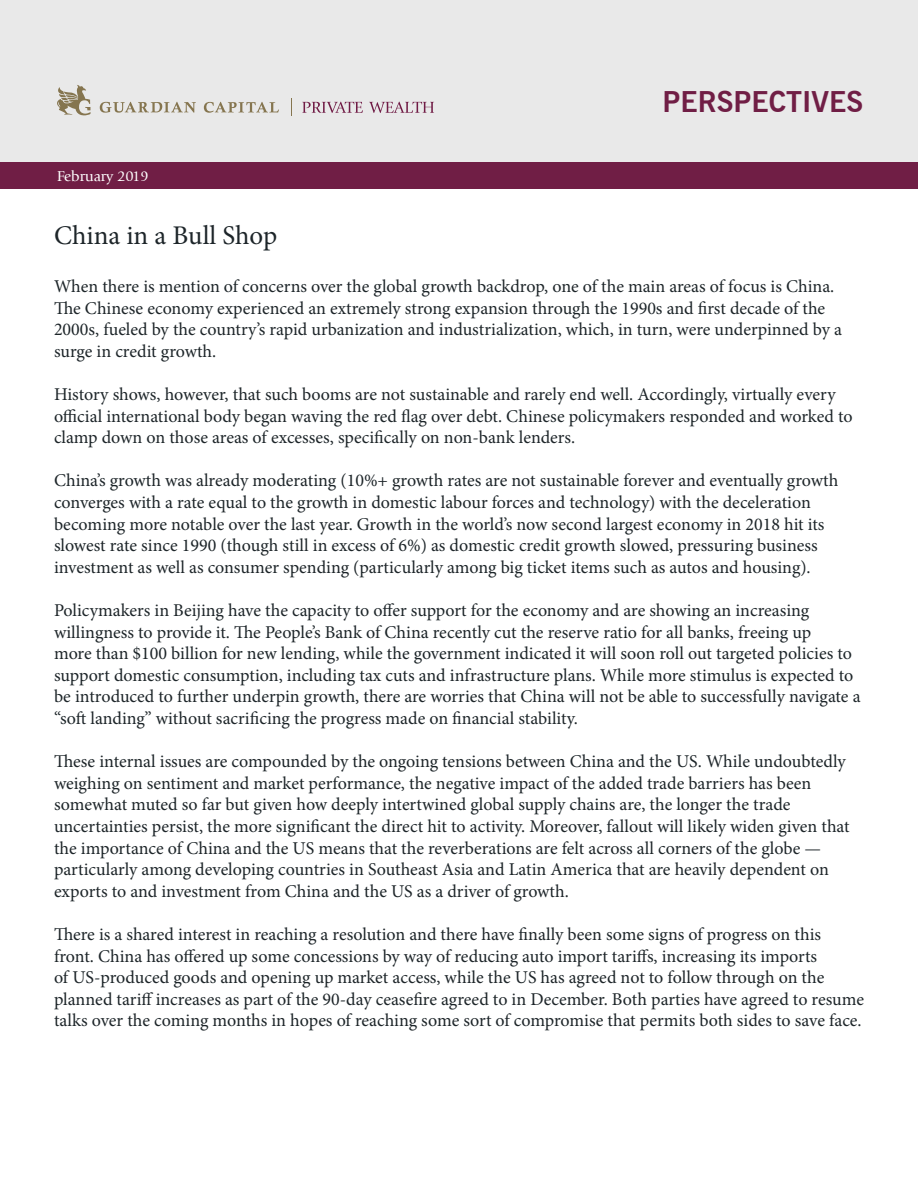
<style>
.page{position:relative;width:918px;height:1188px;background:#fff}
.page>*{position:absolute;margin:0;border:0;box-sizing:border-box;transform-origin:0 0}
.t1{font:700 28.5px "News Gothic BT";color:#701e45}
.Body_Copy{font:27px "Minion Pro";color:#1d2529}
.No_Spacing{font:18px/21.6px "Minion Pro";color:#1d2529}
.t2{font:15px "Giovanni Std";color:#fff}
</style>
<div class="page">
<div style="left:0;top:0;width:918px;height:167px;background:#e9e9e9"></div>
<div style="left:0;top:162px;width:918px;height:27px;background:#701e45"></div>
<svg style="left:57px;top:85px;width:33px;height:31px"></svg>
<svg style="left:100px;top:102px;width:96px;height:11px"></svg>
<svg style="left:204px;top:102px;width:75px;height:11px"></svg>
<svg style="left:291px;top:99px;width:1px;height:17px"></svg>
<svg style="left:302px;top:102px;width:61px;height:11px"></svg>
<svg style="left:369px;top:102px;width:65px;height:11px"></svg>
<p class="t2" style="left:57px;top:168px;width:93px">February 2019</p>
<h1 class="t1" style="left:663px;top:85px;width:202px">PERSPECTIVES</h1>
<p class="Body_Copy" style="left:54px;top:218px;width:225px">China in a Bull Shop</p>
<p class="No_Spacing" style="left:54px;top:276px;width:789px">When there is mention of concerns over the global growth backdrop, one of the main areas of focus is China.<br>The Chinese economy experienced an extremely strong expansion through the 1990s and first decade of the 2000s, fueled by the country’s rapid urbanization and industrialization, which, in turn, were underpinned by a surge in credit growth.</p>
<p class="No_Spacing" style="left:54px;top:384px;width:800px">History shows, however, that such booms are not sustainable and rarely end well. Accordingly, virtually every official international body began waving the red flag over debt. Chinese policymakers responded and worked to clamp down on those areas of excesses, specifically on non-bank lenders.</p>
<p class="No_Spacing" style="left:54px;top:470px;width:786px">China’s growth was already moderating (10%+ growth rates are not sustainable forever and eventually growth converges with a rate equal to the growth in domestic labour forces and technology) with the deceleration becoming more notable over the last year. Growth in the world’s now second largest economy in 2018 hit its slowest rate since 1990 (though still in excess of 6%) as domestic credit growth slowed, pressuring business investment as well as consumer spending (particularly among big ticket items such as autos and housing).</p>
<p class="No_Spacing" style="left:54px;top:600px;width:808px">Policymakers in Beijing have the capacity to offer support for the economy and are showing an increasing willingness to provide it. The People’s Bank of China recently cut the reserve ratio for all banks, freeing up<br>more than $100 billion for new lending, while the government indicated it will soon roll out targeted policies to support domestic consumption, including tax cuts and infrastructure plans. While more stimulus is expected to be introduced to further underpin growth, there are worries that China will not be able to successfully navigate a “soft landing” without sacrificing the progress made on financial stability.</p>
<p class="No_Spacing" style="left:54px;top:751px;width:797px">These internal issues are compounded by the ongoing tensions between China and the US. While undoubtedly weighing on sentiment and market performance, the negative impact of the added trade barriers has been somewhat muted so far but given how deeply intertwined global supply chains are, the longer the trade uncertainties persist, the more significant the direct hit to activity. Moreover, fallout will likely widen given that the importance of China and the US means that the reverberations are felt across all corners of the globe — particularly among developing countries in Southeast Asia and Latin America that are heavily dependent on exports to and investment from China and the US as a driver of growth.</p>
<p class="No_Spacing" style="left:54px;top:924px;width:812px">There is a shared interest in reaching a resolution and there have finally been some signs of progress on this front. China has offered up some concessions by way of reducing auto import tariffs, increasing its imports<br>of US-produced goods and opening up market access, while the US has agreed not to follow through on the planned tariff increases as part of the 90-day ceasefire agreed to in December. Both parties have agreed to resume talks over the coming months in hopes of reaching some sort of compromise that permits both sides to save face.</p>
</div>
